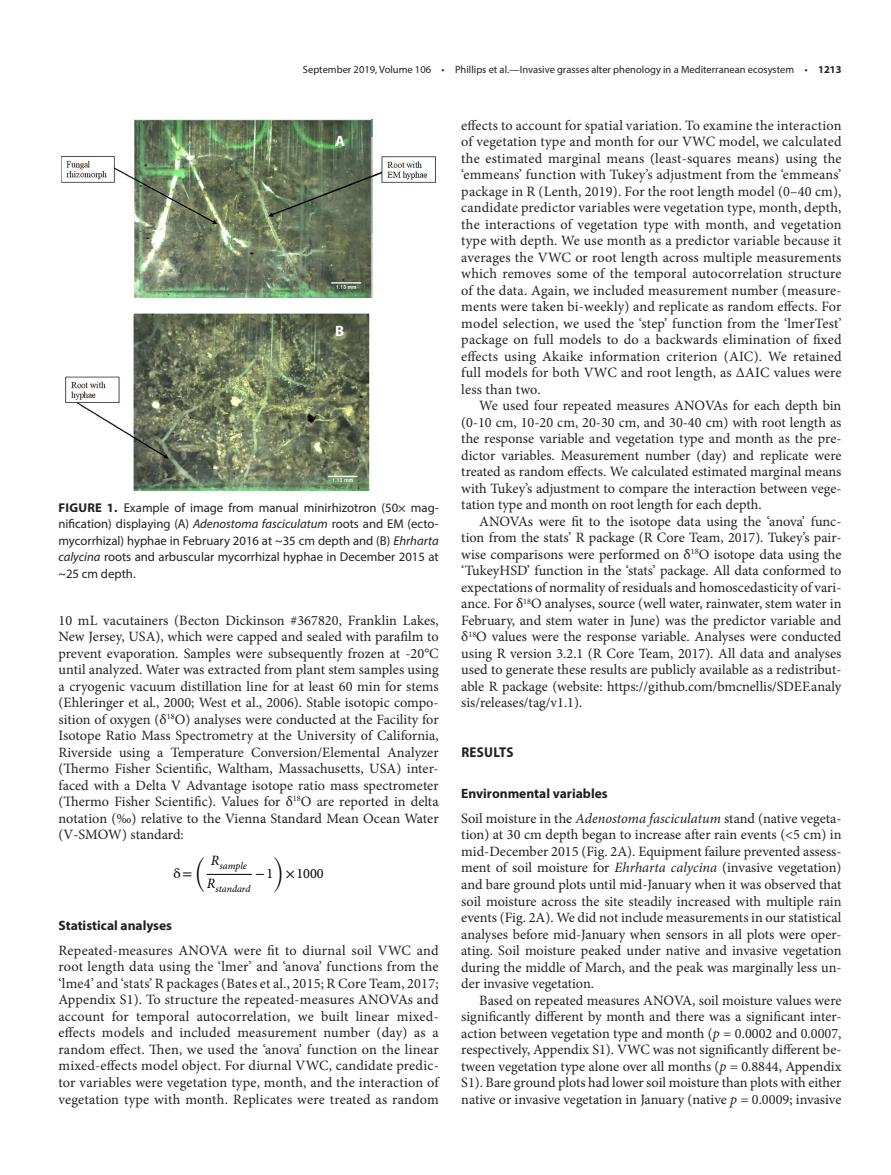
<style>
.page{position:relative;width:891px;height:1175px;background:#fff}
.page>*{position:absolute;margin:0;border:0;box-sizing:border-box;transform-origin:0 0}
.t1{font:700 15px "Myriad Pro";color:#fff}
.t2{font:14.25px/16.5px "Minion Pro";color:#231f20;text-align:justify}
.t3{font:700 semi-condensed 14.25px "Myriad Pro";letter-spacing:.02em;color:#231f20}
.t4{font:14.25px "Minion Pro";color:#000}
.t5{font:14.25px "STIX Math";color:#000}
.t6{font:14.25px "STIX Math Extensions";color:#000}
.t7{font:700 13.5px "Myriad Pro";color:#231f20}
.t8{font:12.75px/16.5px "Myriad Pro";color:#231f20;text-align:justify}
.t9{font:10.5px "Myriad Pro";color:#231f20}
.t10{font:italic 10.05px "Minion Pro";color:#000}
.s1{font-weight:700}
.s2{font-style:italic}
.s3{font-family:"Minion Pro"}
.s4{font-family:"STIX Math"}
</style>
<div class="page">
<hr style="left:207px;top:874px;width:45px;height:1px;background:#000">
<img style="left:61px;top:119px;width:375px;height:371px">
<p class="t9" style="left:303px;top:63px;width:540px">September 2019, Volume 106 • Phillips et al.—Invasive grasses alter phenology in a Mediterranean ecosystem • <span class="s1">1213</span></p>
<p class="t1" style="left:335px;top:131px;width:11px">A</p>
<p class="t1" style="left:335px;top:321px;width:11px">B</p>
<p class="t8" style="left:58px;top:499px;width:382px"><span class="s1">FIGURE 1.</span> Example of image from manual minirhizotron (50× mag&shy;nification) displaying (A) <span class="s2">Adenostoma fasciculatum</span> roots and EM (ecto&shy;mycorrhizal) hyphae in February 2016 at ~35 cm depth and (B) <span class="s2">Ehrharta calycina</span> roots and arbuscular mycorrhizal hyphae in December 2015 at ~25 cm depth.</p>
<p class="t2" style="left:58px;top:612px;width:382px">10 mL vacutainers (Becton Dickinson #367820, Franklin Lakes, New Jersey, USA), which were capped and sealed with parafilm to prevent evaporation. Samples were subsequently frozen at ‐20°C until analyzed. Water was extracted from plant stem samples using a cryogenic vacuum distillation line for at least 60 min for stems (Ehleringer et al., 2000; West et al., 2006). Stable isotopic compo&shy;sition of oxygen (δ<sup>18</sup>O) analyses were conducted at the Facility for Isotope Ratio Mass Spectrometry at the University of California, Riverside using a Temperature Conversion/Elemental Analyzer (Thermo Fisher Scientific, Waltham, Massachusetts, USA) inter&shy;faced with a Delta V Advantage isotope ratio mass spectrometer (Thermo Fisher Scientific). Values for δ<sup>18</sup>O are reported in delta notation (‰) relative to the Vienna Standard Mean Ocean Water (V‐SMOW) standard:</p>
<p class="t5" style="left:174px;top:864px;width:20px">δ=</p>
<p class="t6" style="left:194px;top:844px;width:12px">(</p>
<p class="t10" style="left:211px;top:861px;width:37px"><sup>R</sup>sample</p>
<p class="t6" style="left:273px;top:844px;width:12px">)</p>
<p class="t5" style="left:255px;top:864px;width:20px">−<span class="s3">1</span></p>
<p class="t4" style="left:286px;top:864px;width:40px"><span class="s4">×</span>1000</p>
<p class="t10" style="left:207px;top:884px;width:45px"><sup>R</sup>standard</p>
<p class="t7" style="left:58px;top:916px;width:115px">Statistical analyses</p>
<p class="t2" style="left:58px;top:942px;width:382px">Repeated‐measures ANOVA were fit to diurnal soil VWC and root length data using the ‘lmer’ and ‘anova’ functions from the ‘lme4’ and ‘stats’ R packages (Bates et al., 2015; R Core Team, 2017; Appendix S1). To structure the repeated‐measures ANOVAs and account for temporal autocorrelation, we built linear mixed‐ effects models and included measurement number (day) as a random effect. Then, we used the ‘anova’ function on the linear mixed‐effects model object. For diurnal VWC, candidate predic&shy;tor variables were vegetation type, month, and the interaction of vegetation type with month. Replicates were treated as random</p>
<p class="t2" style="left:461px;top:117px;width:382px">effects to account for spatial variation. To examine the interaction of vegetation type and month for our VWC model, we calculated the estimated marginal means (least‐squares means) using the ‘emmeans’ function with Tukey’s adjustment from the ‘emmeans’ package in R (Lenth, 2019). For the root length model (0–40 cm), candidate predictor variables were vegetation type, month, depth, the interactions of vegetation type with month, and vegetation type with depth. We use month as a predictor variable because it averages the VWC or root length across multiple measurements which removes some of the temporal autocorrelation structure of the data. Again, we included measurement number (measure&shy;ments were taken bi‐weekly) and replicate as random effects. For model selection, we used the ‘step’ function from the ‘lmerTest’ package on full models to do a backwards elimination of fixed effects using Akaike information criterion (AIC). We retained full models for both VWC and root length, as ΔAIC values were less than two.</p>
<p class="t2" style="left:461px;top:397px;width:382px;text-indent:18px">We used four repeated measures ANOVAs for each depth bin (0‐10 cm, 10‐20 cm, 20‐30 cm, and 30‐40 cm) with root length as the response variable and vegetation type and month as the pre&shy;dictor variables. Measurement number (day) and replicate were treated as random effects. We calculated estimated marginal means with Tukey’s adjustment to compare the interaction between vege&shy;tation type and month on root length for each depth.</p>
<p class="t2" style="left:461px;top:513px;width:382px;text-indent:18px">ANOVAs were fit to the isotope data using the ‘anova’ func&shy;tion from the stats’ R package (R Core Team, 2017). Tukey’s pair&shy;wise comparisons were performed on δ<sup>18</sup>O isotope data using the ‘TukeyHSD’ function in the ‘stats’ package. All data conformed to expectations of normality of residuals and homoscedasticity of vari&shy;ance. For δ<sup>18</sup>O analyses, source (well water, rainwater, stem water in February, and stem water in June) was the predictor variable and δ<sup>18</sup>O values were the response variable. Analyses were conducted using R version 3.2.1 (R Core Team, 2017). All data and analyses used to generate these results are publicly available as a redistribut&shy;able R package (website: https://github.com/bmcnellis/SDEF.analy sis/releases/tag/v1.1).</p>
<p class="t3" style="left:461px;top:743px;width:54px">RESULTS</p>
<p class="t7" style="left:461px;top:785px;width:148px">Environmental variables</p>
<p class="t2" style="left:461px;top:810px;width:382px">Soil moisture in the <span class="s2">Adenostoma fasciculatum</span> stand (native vegeta&shy;tion) at 30 cm depth began to increase after rain events (&lt;5 cm) in mid‐December 2015 (Fig. 2A). Equipment failure prevented assess&shy;ment of soil moisture for <span class="s2">Ehrharta calycina</span> (invasive vegetation) and bare ground plots until mid‐January when it was observed that soil moisture across the site steadily increased with multiple rain events (Fig. 2A). We did not include measurements in our statistical analyses before mid‐January when sensors in all plots were oper&shy;ating. Soil moisture peaked under native and invasive vegetation during the middle of March, and the peak was marginally less un&shy;der invasive vegetation.</p>
<p class="t2" style="left:461px;top:991px;width:382px;text-indent:18px">Based on repeated measures ANOVA, soil moisture values were significantly different by month and there was a significant inter&shy;action between vegetation type and month (<span class="s2">p</span> = 0.0002 and 0.0007, respectively, Appendix S1). VWC was not significantly different be&shy;tween vegetation type alone over all months (<span class="s2">p</span> = 0.8844, Appendix S1). Bare ground plots had lower soil moisture than plots with either native or invasive vegetation in January (native <span class="s2">p</span> = 0.0009; invasive</p>
</div>
